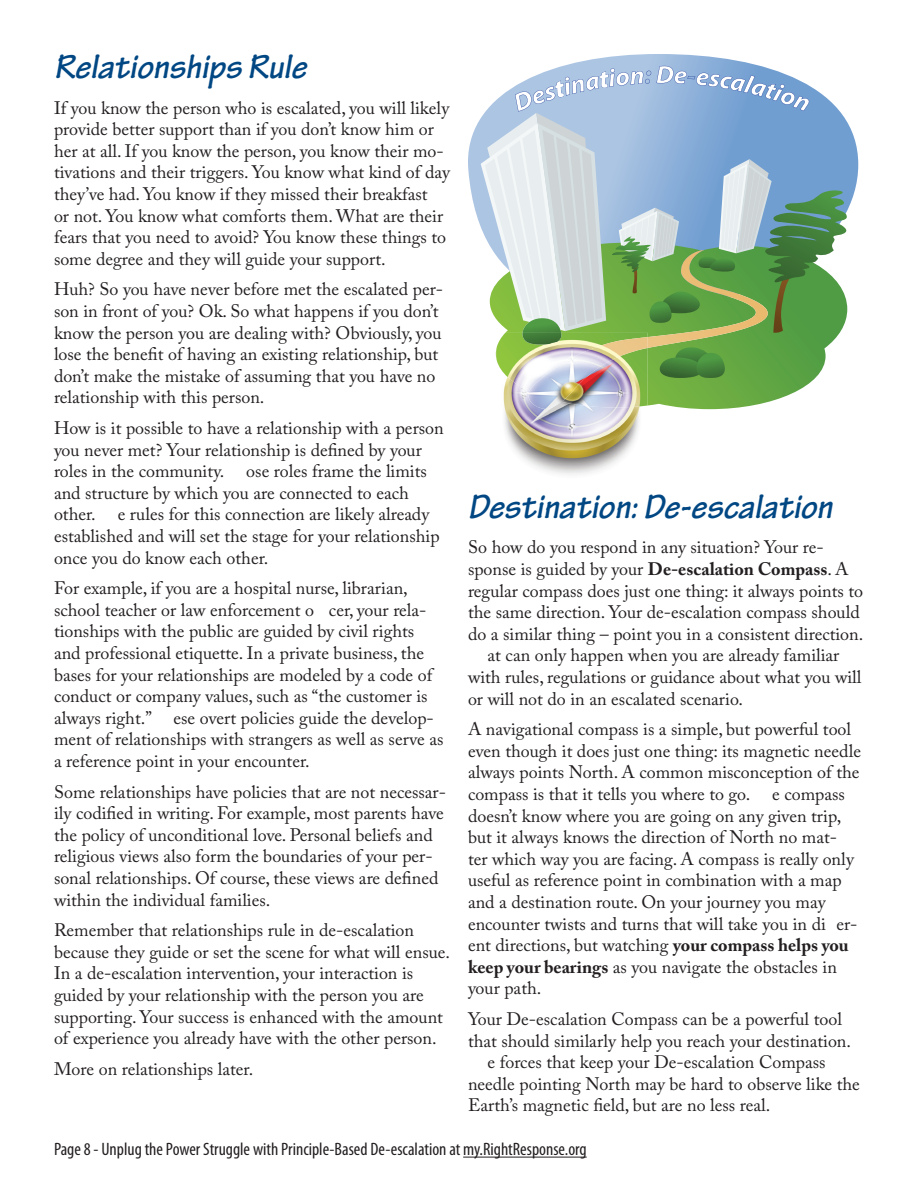
<style>
.page{position:relative;width:918px;height:1188px;background:#fff}
.page>*{position:absolute;margin:0;border:0;box-sizing:border-box;transform-origin:0 0}
.t1{font:italic 700 36px "Tekton Pro";color:#004783}
.t2{font:18px/21.6px "Adobe Caslon Pro";color:#231f20}
.t3{font:condensed 18px "Myriad Pro";color:#231f20}
.s1{font-weight:700}
</style>
<div class="page">
<svg style="left:468px;top:54px;width:390px;height:173px"></svg>
<svg style="left:648px;top:378px;width:167px;height:31px"></svg>
<img style="left:504px;top:408px;width:136px;height:67px">
<img style="left:503px;top:378px;width:25px;height:30px">
<img style="left:528px;top:378px;width:120px;height:31px">
<svg style="left:481px;top:66px;width:368px;height:312px;background:#9dbdaf"></svg>
<hr style="left:463px;top:1157px;width:124px;height:1px;background:#231f20">
<h1 class="t1" style="left:54px;top:46px;width:254px">Relationships Rule</h1>
<p class="t2" style="left:54px;top:97px;width:397px">If you know the person who is escalated, you will likely provide better support than if you don’t know him or her at all. If you know the person, you know their mo&shy;tivations and their triggers. You know what kind of day they’ve had. You know if they missed their breakfast<br>or not. You know what comforts them. What are their fears that you need to avoid? You know these things to some degree and they will guide your support.</p>
<p class="t2" style="left:54px;top:278px;width:391px">Huh? So you have never before met the escalated per&shy;son in front of you? Ok. So what happens if you don’t know the person you are dealing with? Obviously, you lose the bene!t of having an existing relationship, but don’t make the mistake of assuming that you have no relationship with this person.</p>
<p class="t2" style="left:54px;top:417px;width:391px">How is it possible to have a relationship with a person you never met? Your relationship is de!ned by your roles in the community. ose roles frame the limits and structure by which you are connected to each other. e rules for this connection are likely already established and will set the stage for your relationship once you do know each other.</p>
<p class="t2" style="left:54px;top:577px;width:391px">For example, if you are a hospital nurse, librarian, school teacher or law enforcement o cer, your rela&shy;tionships with the public are guided by civil rights and professional etiquette. In a private business, the bases for your relationships are modeled by a code of conduct or company values, such as “the customer is always right.” ese overt policies guide the develop&shy;ment of relationships with strangers as well as serve as a reference point in your encounter.</p>
<p class="t2" style="left:54px;top:781px;width:394px">Some relationships have policies that are not necessar&shy;ily codi!ed in writing. For example, most parents have the policy of unconditional love. Personal beliefs and religious views also form the boundaries of your per&shy;sonal relationships. Of course, these views are de!ned within the individual families.</p>
<p class="t2" style="left:54px;top:919px;width:397px">Remember that relationships rule in de-escalation because they guide or set the scene for what will ensue.<br>In a de-escalation intervention, your interaction is guided by your relationship with the person you are supporting. Your success is enhanced with the amount of experience you already have with the other person.</p>
<p class="t2" style="left:54px;top:1058px;width:201px">More on relationships later.</p>
<h1 class="t1" style="left:468px;top:486px;width:366px">Destination: De-escalation</h1>
<p class="t2" style="left:468px;top:536px;width:397px">So how do you respond in any situation? Your re&shy;sponse is guided by your <span class="s1">De-escalation Compass</span>. A regular compass does just one thing: it always points to the same direction. Your de-escalation compass should do a similar thing – point you in a consistent direction.</p>
<p class="t2" style="left:468px;top:644px;width:395px;text-indent:19px">at can only happen when you are already familiar with rules, regulations or guidance about what you will or will not do in an escalated scenario.</p>
<p class="t2" style="left:468px;top:718px;width:395px">A navigational compass is a simple, but powerful tool even though it does just one thing: its magnetic needle always points North. A common misconception of the compass is that it tells you where to go. e compass doesn’t know where you are going on any given trip, but it always knows the direction of North no mat-<br>ter which way you are facing. A compass is really only useful as reference point in combination with a map and a destination route. On your journey you may encounter twists and turns that will take you in di er&shy;ent directions, but watching <span class="s1">your compass helps you keep your bearings</span> as you navigate the obstacles in your path.</p>
<p class="t2" style="left:468px;top:1008px;width:385px">Your De-escalation Compass can be a powerful tool that should similarly help you reach your destination.</p>
<p class="t2" style="left:468px;top:1051px;width:393px;text-indent:19px">e forces that keep your De-escalation Compass needle pointing North may be hard to observe like the<br>Earth’s magnetic !eld, but are no less real.</p>
<p class="t3" style="left:54px;top:1138px;width:534px">Page 8 - Unplug the Power Struggle with Principle-Based De-escalation at my.RightResponse.org</p>
</div>
